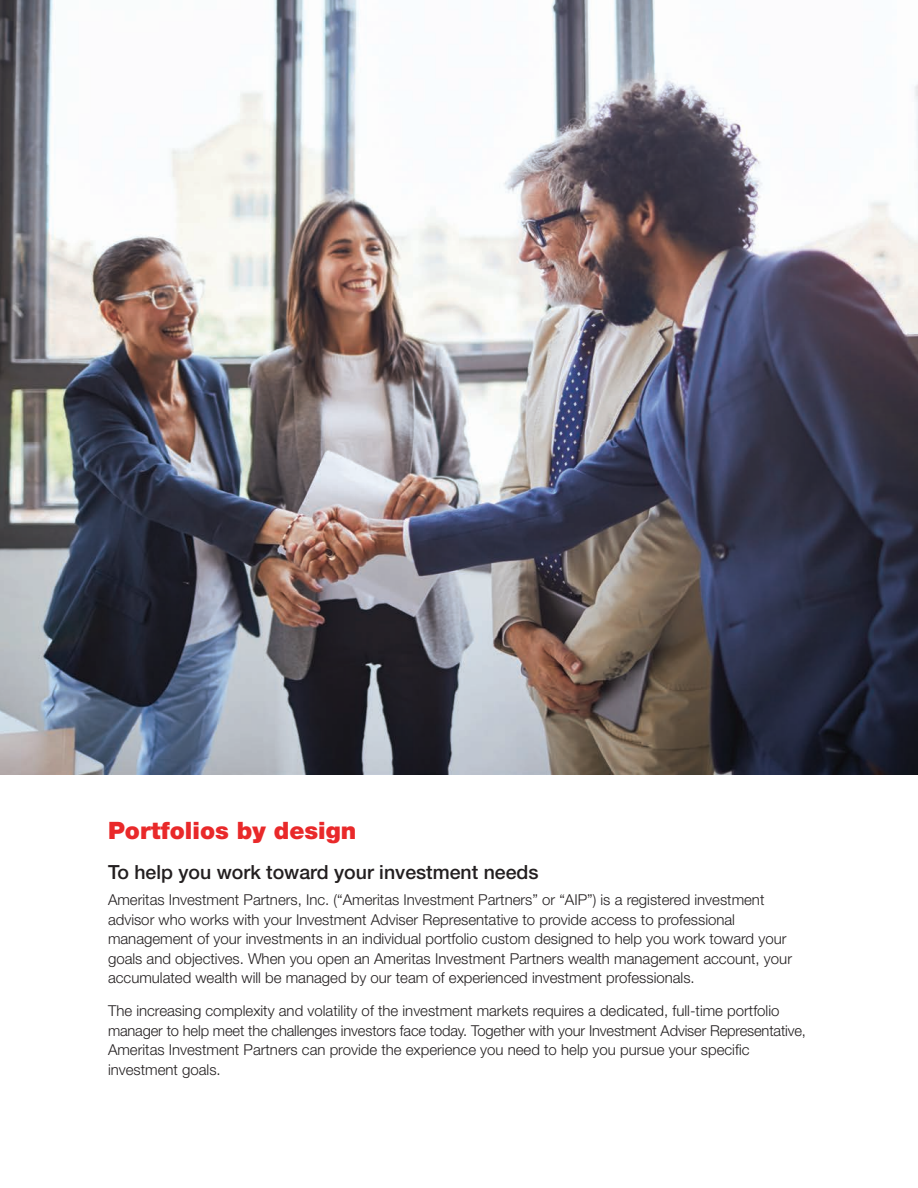
<style>
.page{position:relative;width:918px;height:1188px;background:#fff}
.page>*{position:absolute;margin:0;border:0;box-sizing:border-box;transform-origin:0 0}
.t1{font:900 24px "Helvetica Neue LT Std";color:#e9292a}
.t2{font:500 19.5px "Helvetica Neue LT Std";color:#231f20}
.t3{font:300 15px/19.5px "Helvetica Neue LT Std";color:#231f20}
</style>
<div class="page">
<img style="left:0;top:0;width:918px;height:774px">
<p class="t1" style="left:108px;top:816px;width:250px">Portfolios by design</p>
<p class="t2" style="left:108px;top:860px;width:432px">To help you work toward your investment needs</p>
<p class="t3" style="left:108px;top:890px;width:686px">Ameritas Investment Partners, Inc. (“Ameritas Investment Partners” or “AIP”) is a registered investment advisor who works with your Investment Adviser Representative to provide access to professional management of your investments in an individual portfolio custom designed to help you work toward your goals and objectives. When you open an Ameritas Investment Partners wealth management account, your accumulated wealth will be managed by our team of experienced investment professionals.</p>
<p class="t3" style="left:108px;top:1001px;width:700px">The increasing complexity and volatility of the investment markets requires a dedicated, full-time portfolio manager to help meet the challenges investors face today. Together with your Investment Adviser Representative, Ameritas Investment Partners can provide the experience you need to help you pursue your specific investment goals.</p>
</div>
